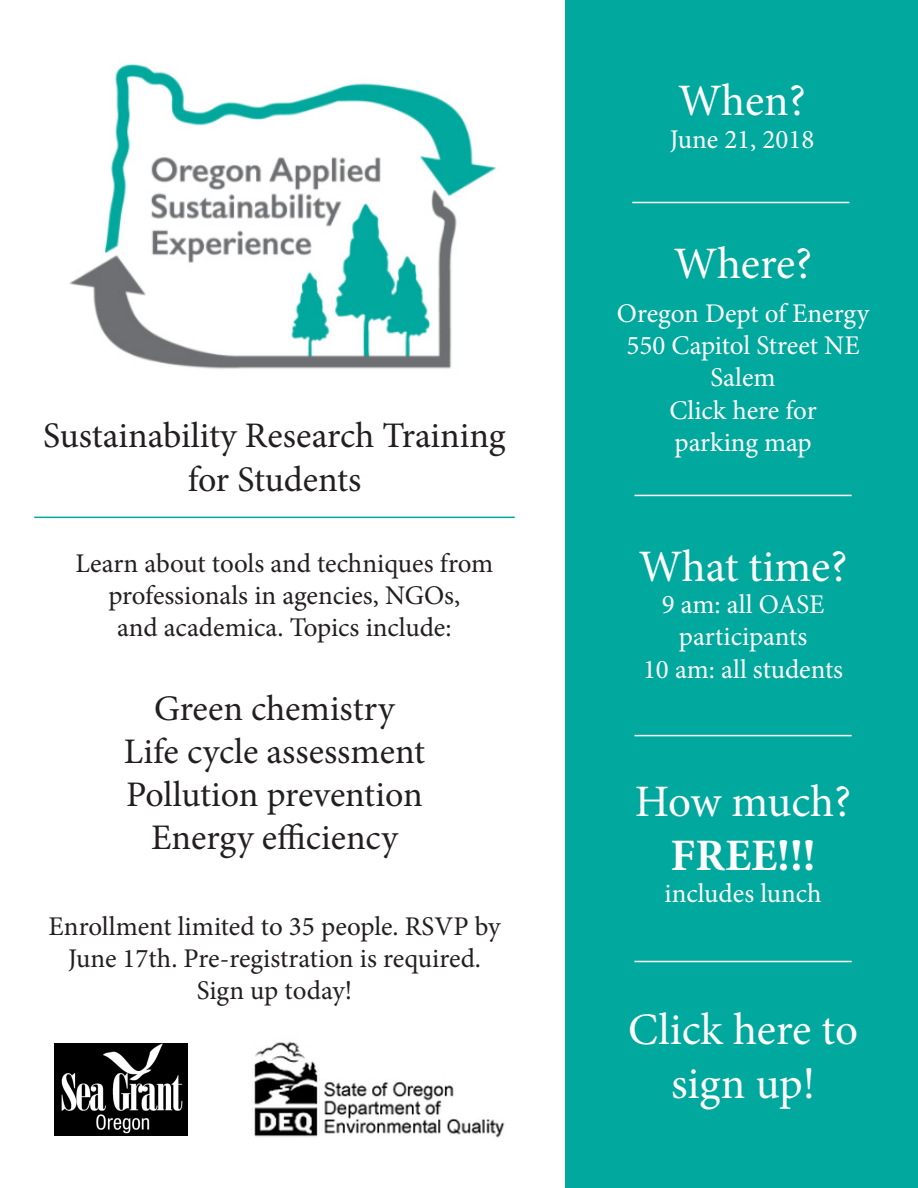
<style>
.page{position:relative;width:918px;height:1188px;background:#fff}
.page>*{position:absolute;margin:0;border:0;box-sizing:border-box;transform-origin:0 0}
.t1{font:45px "Minion Pro";letter-spacing:-.005em;color:#fff}
.t2{font:700 45px "Minion Pro";color:#fff}
.t3{font:36px "Minion Pro";color:#231f20}
.t4{font:27px/32.4px "Minion Pro";color:#231f20;text-align:center}
.t5{font:27px "Minion Pro";color:#fff}
</style>
<div class="page">
<div style="left:565px;top:0;width:353px;height:1188px;background:#00a89d"></div>
<img style="left:69px;top:64px;width:428px;height:305px">
<img style="left:254px;top:1041px;width:251px;height:97px">
<img style="left:54px;top:1044px;width:133px;height:91px">
<hr style="left:34px;top:517px;width:481px;height:1px;background:#00a89d">
<hr style="left:632px;top:202px;width:217px;height:1px;background:#fff">
<hr style="left:634px;top:495px;width:218px;height:1px;background:#fff">
<hr style="left:634px;top:961px;width:218px;height:1px;background:#fff">
<hr style="left:634px;top:735px;width:218px;height:1px;background:#fff">
<p class="t3" style="left:43px;top:412px;width:464px">Sustainability Research Training</p>
<p class="t3" style="left:188px;top:455px;width:175px">for Students</p>
<p class="t4" style="left:75px;top:547px;width:419px">Learn about tools and techniques from</p>
<p class="t4" style="left:108px;top:579px;width:353px">professionals in agencies, NGOs,</p>
<p class="t4" style="left:117px;top:612px;width:336px">and academica. Topics include:</p>
<p class="t3" style="left:154px;top:684px;width:242px">Green chemistry</p>
<p class="t3" style="left:124px;top:727px;width:303px">Life cycle assessment</p>
<p class="t3" style="left:126px;top:771px;width:298px">Pollution prevention</p>
<p class="t3" style="left:151px;top:814px;width:248px">Energy efficiency</p>
<p class="t4" style="left:49px;top:910px;width:453px">Enrollment limited to 35 people. RSVP by<br>June 17th. Pre-registration is required.</p>
<p class="t4" style="left:197px;top:975px;width:157px">Sign up today!</p>
<p class="t1" style="left:678px;top:71px;width:129px">When?</p>
<p class="t5" style="left:670px;top:121px;width:146px">June 21, 2018</p>
<p class="t1" style="left:674px;top:234px;width:140px">Where?</p>
<p class="t5" style="left:617px;top:295px;width:254px">Oregon Dept of Energy</p>
<p class="t5" style="left:627px;top:327px;width:235px">550 Capitol Street NE</p>
<p class="t5" style="left:710px;top:360px;width:67px">Salem</p>
<p class="t5" style="left:669px;top:392px;width:149px">Click here for</p>
<p class="t5" style="left:674px;top:425px;width:139px">parking map</p>
<p class="t1" style="left:639px;top:536px;width:210px">What time?</p>
<p class="t5" style="left:662px;top:586px;width:164px">9 am: all OASE</p>
<p class="t5" style="left:679px;top:619px;width:130px">participants</p>
<p class="t5" style="left:643px;top:651px;width:202px">10 am: all students</p>
<p class="t1" style="left:635px;top:771px;width:218px">How much?</p>
<p class="t2" style="left:670px;top:824px;width:147px">FREE!!!</p>
<p class="t5" style="left:665px;top:875px;width:158px">includes lunch</p>
<p class="t1" style="left:628px;top:1000px;width:231px">Click here to</p>
<p class="t1" style="left:671px;top:1054px;width:146px">sign up!</p>
</div>
